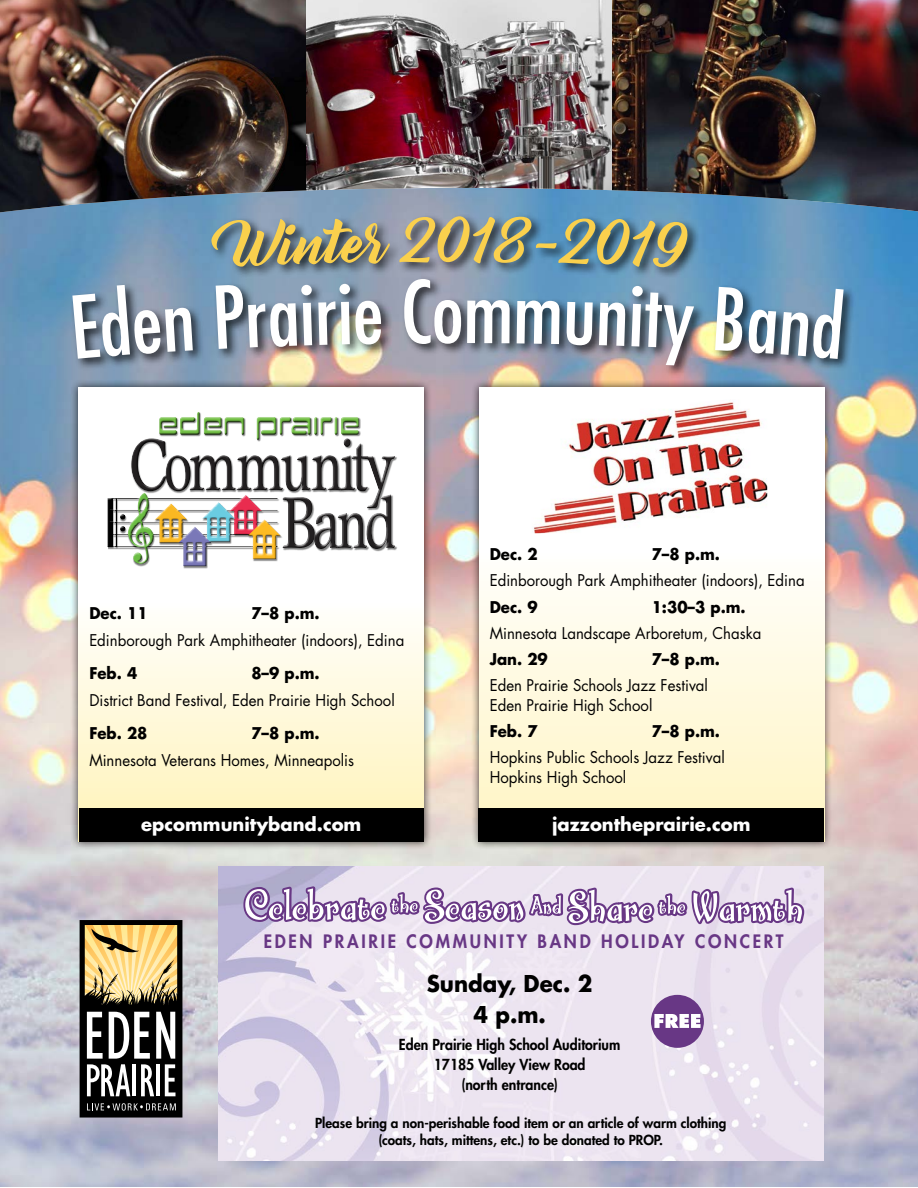
<style>
.page{position:relative;width:918px;height:1188px;background:#fff}
.page>*{position:absolute;margin:0;border:0;box-sizing:border-box;transform-origin:0 0}
.t1{font:condensed 84px "Futura";color:#fff}
.t2{font:54px "Bernadette";color:#fad04d}
.t3{font:700 22.5px/31px "Futura";color:#000;text-align:center;scale:.95 1}
.t4{font:700 18px "Futura";color:#fff}
.t5{font:800 18px "Futura";letter-spacing:.16em;color:#683785;scale:.95 1}
.t6{font:15.75px/19.5px "Futura";color:#000;scale:.95 1}
.t7{font:700 15.75px "Futura";color:#000;scale:.95 1}
.t8{font:800 14.85px/19.8px "Futura";color:#000;text-align:center;scale:.95 1}
.t9{font:800 13.5px/16.5px "Futura";color:#000;text-align:center}
</style>
<div class="page">
<img style="left:0;top:190px;width:918px;height:996px">
<img style="left:0;top:0;width:306px;height:212px">
<img style="left:306px;top:0;width:306px;height:190px">
<img style="left:612px;top:0;width:306px;height:211px">
<div style="left:71px;top:380px;width:361px;height:470px;background:#000;opacity:.75"></div>
<svg style="left:79px;top:388px;width:345px;height:420px"></svg>
<div style="left:471px;top:380px;width:361px;height:470px;background:#000;opacity:.75"></div>
<div style="left:479px;top:388px;width:345px;height:453px;background:linear-gradient(to bottom,#fff,#fff6ca)"></div>
<div style="left:106px;top:412px;width:291px;height:156px;background:#000;opacity:.75"></div>
<svg style="left:524px;top:395px;width:256px;height:146px"></svg>
<img style="left:532px;top:399px;width:235px;height:134px">
<div style="left:478px;top:808px;width:346px;height:33px;background:#000"></div>
<div style="left:79px;top:808px;width:345px;height:33px;background:#000"></div>
<svg style="left:80px;top:920px;width:102px;height:198px;background:#7a7058"></svg>
<img style="left:218px;top:866px;width:605px;height:295px">
<svg style="left:526px;top:735px;width:280px;height:452px;background:#d6cfd1"></svg>
<svg style="left:241px;top:802px;width:287px;height:385px"></svg>
<svg style="left:531px;top:890px;width:271px;height:33px"></svg>
<svg style="left:245px;top:888px;width:279px;height:34px"></svg>
<div style="left:651px;top:995px;width:53px;height:53px;background:#683785;border-radius:50%"></div>
<svg style="left:654px;top:1014px;width:47px;height:14px"></svg>
<div style="left:70px;top:276px;width:786px;height:102px;background:#000;opacity:.75"></div>
<div style="left:208px;top:214px;width:493px;height:66px;background:#000;opacity:.75"></div>
<img style="left:72px;top:284px;width:309px;height:75px">
<svg style="left:517px;top:300px;width:76px;height:46px;background:#4c677c"></svg>
<img style="left:599px;top:286px;width:245px;height:80px">
<svg style="left:211px;top:218px;width:179px;height:50px;background:#64788b"></svg>
<svg style="left:494px;top:216px;width:194px;height:52px;background:#507b99"></svg>
<h2 class="t2" style="left:403px;top:198px;width:94px">201</h2>
<h1 class="t1" style="left:401px;top:262px;width:114px">Com</h1>
<p class="t7" style="left:89px;top:603px;width:63px">Dec. 11</p>
<p class="t7" style="left:251px;top:603px;width:74px">7–8 p.m.</p>
<p class="t6" style="left:89px;top:630px;width:333px">Edinborough Park Amphitheater (indoors), Edina</p>
<p class="t7" style="left:89px;top:663px;width:52px">Feb. 4</p>
<p class="t7" style="left:251px;top:663px;width:74px">8–9 p.m.</p>
<p class="t6" style="left:89px;top:690px;width:323px">District Band Festival, Eden Prairie High School</p>
<p class="t7" style="left:89px;top:723px;width:63px">Feb. 28</p>
<p class="t7" style="left:251px;top:723px;width:74px">7–8 p.m.</p>
<p class="t6" style="left:89px;top:750px;width:280px">Minnesota Veterans Homes, Minneapolis</p>
<p class="t7" style="left:490px;top:544px;width:52px">Dec. 2</p>
<p class="t7" style="left:652px;top:544px;width:74px">7–8 p.m.</p>
<p class="t6" style="left:490px;top:571px;width:333px">Edinborough Park Amphitheater (indoors), Edina</p>
<p class="t7" style="left:490px;top:596px;width:52px">Dec. 9</p>
<p class="t7" style="left:652px;top:596px;width:101px">1:30–3 p.m.</p>
<p class="t6" style="left:490px;top:623px;width:288px">Minnesota Landscape Arboretum, Chaska</p>
<p class="t7" style="left:490px;top:649px;width:63px">Jan. 29</p>
<p class="t7" style="left:652px;top:649px;width:74px">7–8 p.m.</p>
<p class="t6" style="left:490px;top:676px;width:231px">Eden Prairie Schools Jazz Festival<br>Eden Prairie High School</p>
<p class="t7" style="left:490px;top:721px;width:52px">Feb. 7</p>
<p class="t7" style="left:652px;top:721px;width:74px">7–8 p.m.</p>
<p class="t6" style="left:490px;top:748px;width:249px">Hopkins Public Schools Jazz Festival<br>Hopkins High School</p>
<p class="t4" style="left:141px;top:812px;width:222px">epcommunityband.com</p>
<p class="t4" style="left:552px;top:812px;width:200px">jazzontheprairie.com</p>
<p class="t5" style="left:264px;top:930px;width:549px">EDEN PRAIRIE COMMUNITY BAND HOLIDAY CONCERT</p>
<h3 class="t3" style="left:427px;top:968px;width:176px">Sunday, Dec. 2<br>4 p.m.</h3>
<p class="t8" style="left:399px;top:1035px;width:235px">Eden Prairie High School Auditorium<br>17185 Valley View Road<br>(north entrance)</p>
<p class="t9" style="left:315px;top:1115px;width:413px">Please bring a non-perishable food item or an article of warm clothing (coats, hats, mittens, etc.) to be donated to PROP.</p>
</div>
